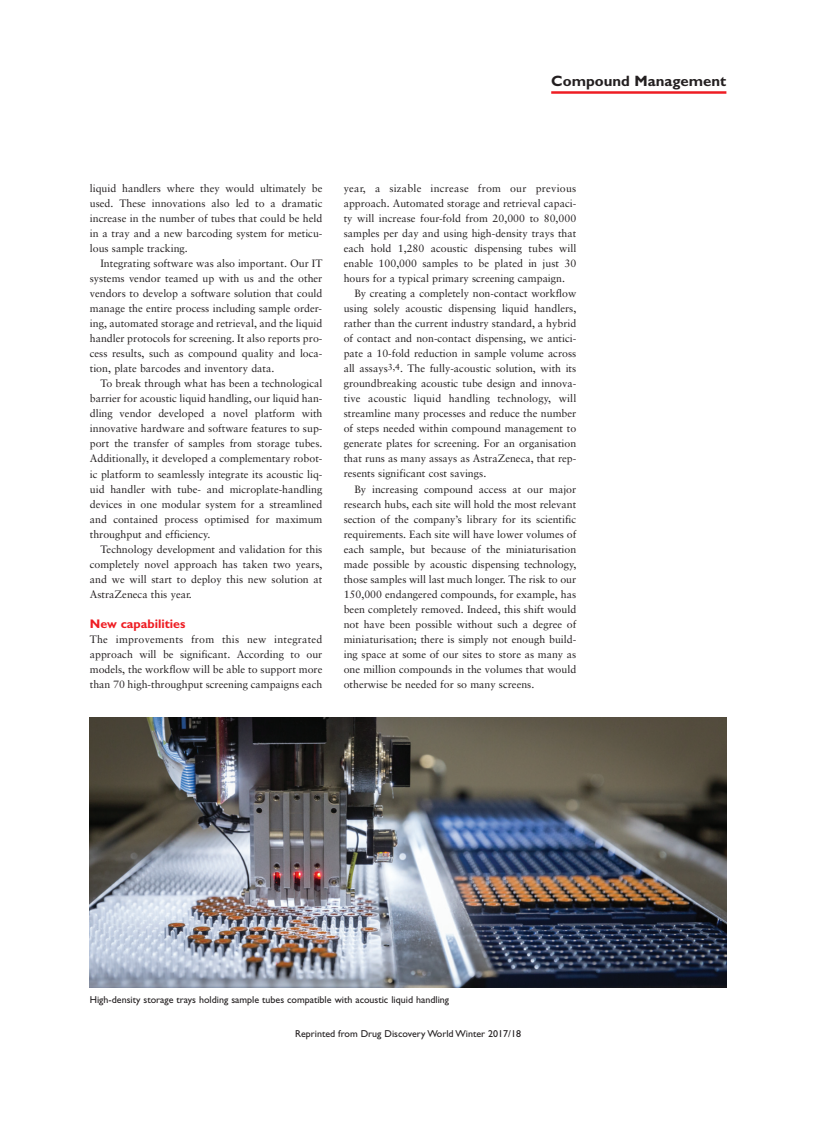
<style>
.page{position:relative;width:815px;height:1124px;background:#fff}
.page>*{position:absolute;margin:0;border:0;box-sizing:border-box;transform-origin:0 0}
.t1{font:700 15px "Gill Sans";color:#231f20}
.t2{font:700 12.5px "Gill Sans";color:#ee1d23}
.t3{font:10.62px/15px "Sabon";color:#231f20;text-align:justify}
.t4{font:10px "Gill Sans";color:#231f20}
</style>
<div class="page">
<hr style="left:551px;top:91px;width:175px;height:3px;background:#ee1d23">
<img style="left:89px;top:717px;width:638px;height:270px">
<h1 class="t1" style="left:551px;top:76px;width:177px">Compound Management</h1>
<p class="t3" style="left:90px;top:182px;width:234px">liquid handlers where they would ultimately be used. These innovations also led to a dramatic increase in the number of tubes that could be held in a tray and a new barcoding system for meticu&shy;lous sample tracking.</p>
<p class="t3" style="left:90px;top:257px;width:234px;text-indent:11px">Integrating software was also important. Our IT systems vendor teamed up with us and the other vendors to develop a software solution that could manage the entire process including sample order&shy;ing, automated storage and retrieval, and the liquid handler protocols for screening. It also reports pro&shy;cess results, such as compound quality and loca&shy;tion, plate barcodes and inventory data.</p>
<p class="t3" style="left:90px;top:377px;width:234px;text-indent:11px">To break through what has been a technological barrier for acoustic liquid handling, our liquid han&shy;dling vendor developed a novel platform with innovative hardware and software features to sup&shy;port the transfer of samples from storage tubes.<br>Additionally, it developed a complementary robot&shy;ic platform to seamlessly integrate its acoustic liq&shy;uid handler with tube- and microplate-handling devices in one modular system for a streamlined and contained process optimised for maximum throughput and efficiency.</p>
<p class="t3" style="left:90px;top:542px;width:234px;text-indent:11px">Technology development and validation for this completely novel approach has taken two years, and we will start to deploy this new solution at AstraZeneca this year.</p>
<p class="t2" style="left:90px;top:619px;width:97px">New capabilities</p>
<p class="t3" style="left:90px;top:632px;width:234px">The improvements from this new integrated approach will be significant. According to our models, the workflow will be able to support more than 70 high-throughput screening campaigns each</p>
<p class="t3" style="left:344px;top:182px;width:234px">year, a sizable increase from our previous approach. Automated storage and retrieval capaci&shy;ty will increase four-fold from 20,000 to 80,000 samples per day and using high-density trays that each hold 1,280 acoustic dispensing tubes will enable 100,000 samples to be plated in just 30 hours for a typical primary screening campaign.</p>
<p class="t3" style="left:344px;top:287px;width:234px;text-indent:11px">By creating a completely non-contact workflow using solely acoustic dispensing liquid handlers, rather than the current industry standard, a hybrid of contact and non-contact dispensing, we antici&shy;pate a 10-fold reduction in sample volume across all assays<sup>3,4</sup>. The fully-acoustic solution, with its groundbreaking acoustic tube design and innova&shy;tive acoustic liquid handling technology, will streamline many processes and reduce the number of steps needed within compound management to generate plates for screening. For an organisation that runs as many assays as AstraZeneca, that rep&shy;resents significant cost savings.</p>
<p class="t3" style="left:344px;top:482px;width:234px;text-indent:11px">By increasing compound access at our major research hubs, each site will hold the most relevant section of the company’s library for its scientific requirements. Each site will have lower volumes of each sample, but because of the miniaturisation made possible by acoustic dispensing technology, those samples will last much longer. The risk to our 150,000 endangered compounds, for example, has been completely removed. Indeed, this shift would not have been possible without such a degree of miniaturisation; there is simply not enough build&shy;ing space at some of our sites to store as many as one million compounds in the volumes that would otherwise be needed for so many screens.</p>
<p class="t4" style="left:90px;top:995px;width:361px">High-density storage trays holding sample tubes compatible with acoustic liquid handling</p>
<p class="t4" style="left:295px;top:1030px;width:227px">Reprinted from Drug Discovery World Winter 2017/18</p>
</div>
